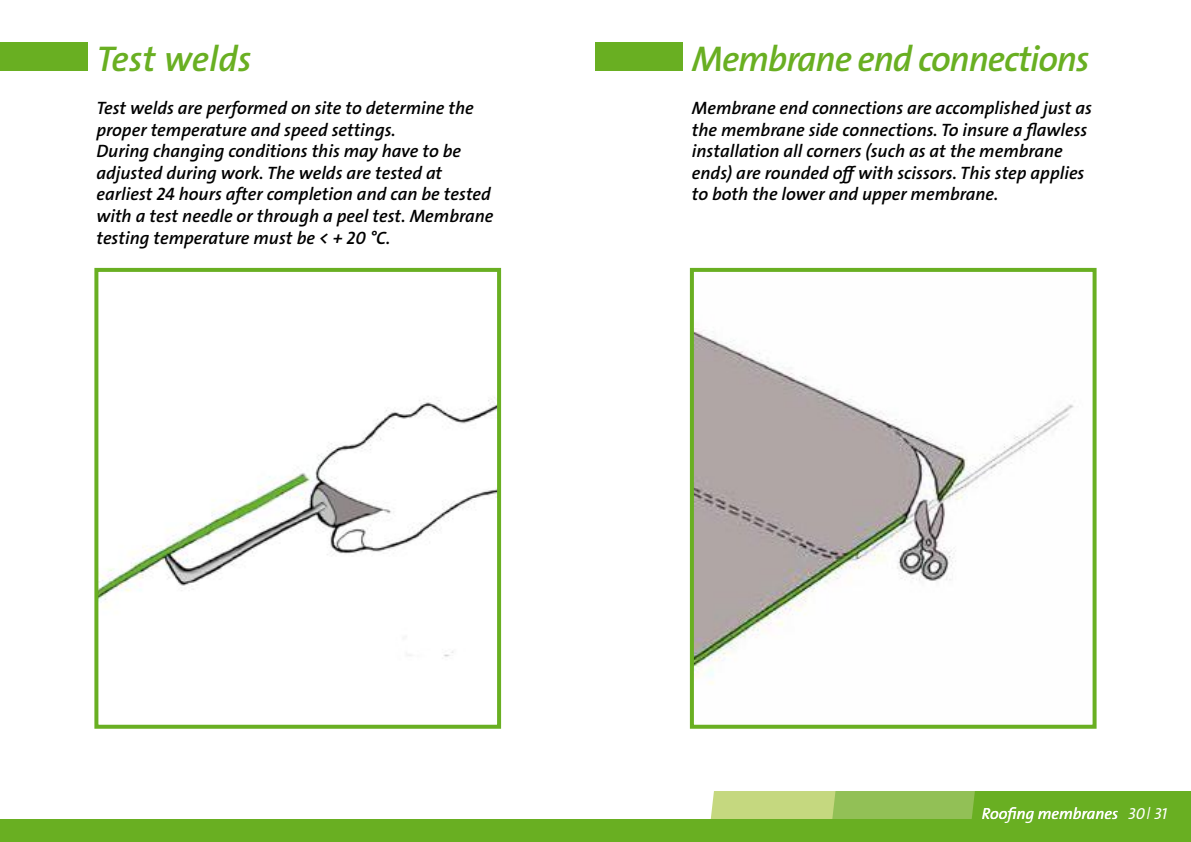
<style>
.page{position:relative;width:1191px;height:842px;background:#fff}
.page>*{position:absolute;margin:0;border:0;box-sizing:border-box;transform-origin:0 0}
.t1{font:36px "The Sans LP6 Se Bld IT";letter-spacing:-.03em;color:#69af22}
.t2{font:36px "The Sans LP6 Se Bld IT";color:#69af22}
.t3{font:18px/21.6px "The Sans LP6 Se Bld IT";color:#000}
.t4{font:16px "The Sans LP5 Plain IT";color:#fff}
</style>
<div class="page">
<svg style="left:710px;top:791px;width:481px;height:28px;background:#8cbe49"></svg>
<div style="left:0;top:819px;width:1191px;height:23px;background:#69af22"></div>
<div style="left:0;top:43px;width:88px;height:28px;background:#69af22"></div>
<div style="left:595px;top:43px;width:88px;height:28px;background:#69af22"></div>
<img style="left:99px;top:397px;width:397px;height:260px">
<div style="left:94px;top:268px;width:407px;height:461px;border:4px solid #69af22"></div>
<img style="left:695px;top:328px;width:379px;height:356px">
<div style="left:690px;top:268px;width:406px;height:461px;border:4px solid #69af22"></div>
<h1 class="t2" style="left:96px;top:36px;width:157px">Test welds</h1>
<p class="t3" style="left:96px;top:98px;width:398px">Test welds are performed on site to determine the proper temperature and speed settings.<br>During changing conditions this may have to be adjusted during work. The welds are tested at earliest 24 hours after completion and can be tested with a test needle or through a peel test. Membrane testing temperature must be &lt; + 20 °C.</p>
<h1 class="t1" style="left:692px;top:36px;width:399px">Membrane end connections</h1>
<p class="t3" style="left:692px;top:98px;width:402px">Membrane end connections are accomplished just as the membrane side connections. To insure a flawless installation all corners (such as at the membrane ends) are rounded off with scissors. This step applies to both the lower and upper membrane.</p>
<p class="t4" style="left:982px;top:804px;width:138px">Roofing membranes</p>
<p class="t4" style="left:1128px;top:804px;width:40px">30| 31</p>
</div>
